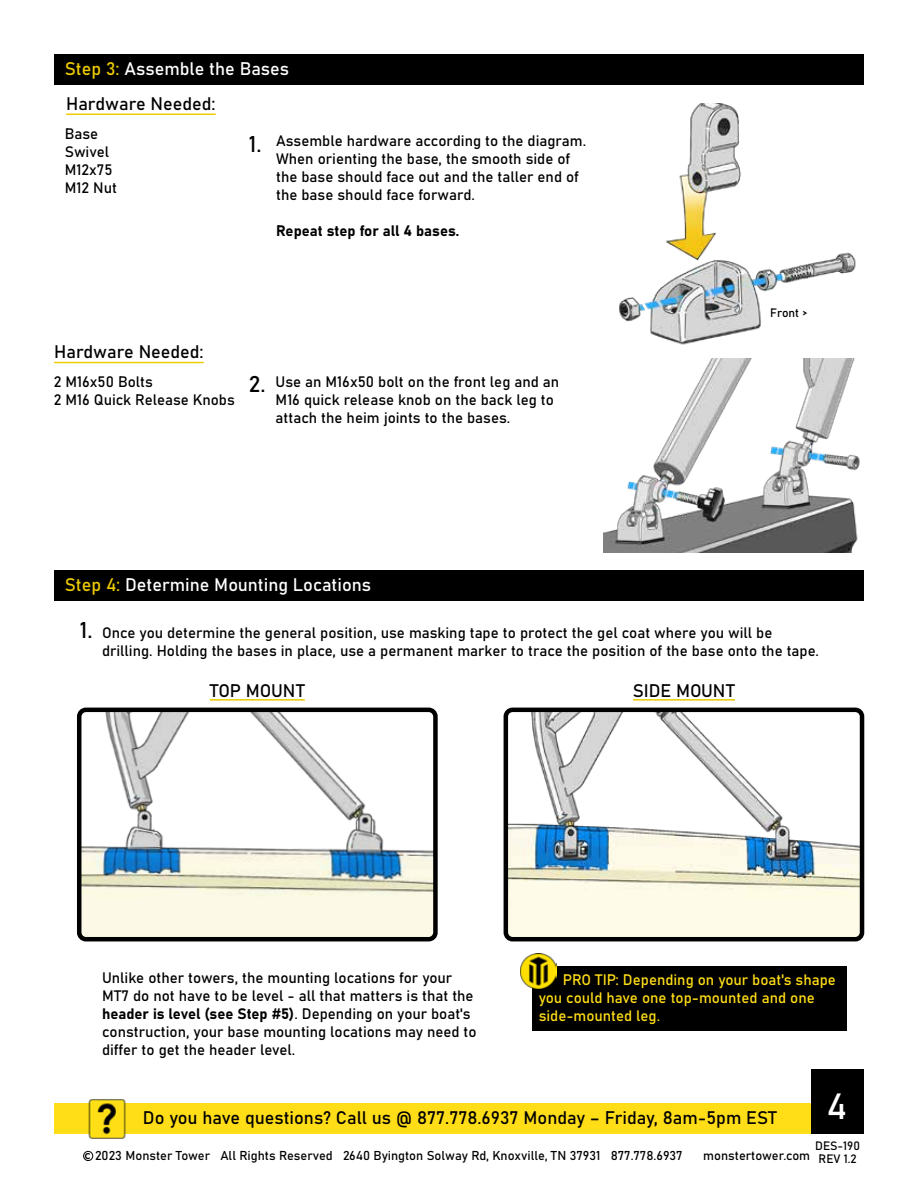
<style>
.page{position:relative;width:918px;height:1188px;background:#fff}
.page>*{position:absolute;margin:0;border:0;box-sizing:border-box;transform-origin:0 0}
.t1{font:36px "Bahnschrift";color:#fff}
.t2{font:22.5px "Bahnschrift";color:#000}
.t3{font:18px "Bahnschrift";color:#000}
.t4{font:18px "Bahnschrift";color:#fff}
.t5{font:15px/18px "Bahnschrift";color:#000}
.t6{font:15px/18px "Bahnschrift";color:#ffde17}
.t7{font:12.75px "Bahnschrift";color:#000}
.t8{font:12px/12.9px "Bahnschrift";color:#000}
.s1{color:#edcb00}
.s2{font-family:"Futura PT";font-weight:500;font-size:13.8px}
</style>
<div class="page">
<div style="left:54px;top:1103px;width:810px;height:31px;background:#ffde17"></div>
<div style="left:54px;top:54px;width:810px;height:31px;background:#000"></div>
<img style="left:88px;top:1099px;width:38px;height:40px">
<div style="left:83px;top:1151px;width:10px;height:10px;border:1px solid #000;border-radius:50%"></div>
<div style="left:812px;top:1069px;width:52px;height:65px;background:#000"></div>
<div style="left:54px;top:570px;width:810px;height:31px;background:#000"></div>
<img style="left:619px;top:104px;width:237px;height:241px">
<hr style="left:66px;top:114px;width:150px;height:1px;background:#edcb00">
<img style="left:604px;top:358px;width:256px;height:195px">
<hr style="left:54px;top:362px;width:150px;height:1px;background:#edcb00">
<img style="left:82px;top:713px;width:351px;height:223px">
<div style="left:77px;top:708px;width:361px;height:233px;border:4px solid #000;border-radius:7px"></div>
<img style="left:509px;top:713px;width:350px;height:223px">
<div style="left:504px;top:708px;width:360px;height:233px;border:4px solid #000;border-radius:7px"></div>
<hr style="left:210px;top:699px;width:95px;height:2px;background:#edcb00">
<hr style="left:633px;top:699px;width:102px;height:2px;background:#edcb00">
<div style="left:532px;top:966px;width:315px;height:65px;background:#000"></div>
<img style="left:521px;top:953px;width:36px;height:36px">
<p class="t4" style="left:65px;top:55px;width:226px"><span class="s1">Step 3:</span> Assemble the Bases</p>
<p class="t3" style="left:66px;top:90px;width:151px">Hardware Needed:</p>
<p class="t5" style="left:65px;top:124px;width:54px">Base<br>Swivel<br>M12x75<br>M12 Nut</p>
<h2 class="t2" style="left:249px;top:127px;width:14px">1.</h2>
<p class="t5" style="left:276px;top:131px;width:312px">Assemble hardware according to the diagram.<br>When orienting the base, the smooth side of the base should face out and the taller end of the base should face forward.</p>
<p class="t5" style="left:276px;top:221px;width:185px">Repeat step for all 4 bases.</p>
<p class="t3" style="left:54px;top:338px;width:151px">Hardware Needed:</p>
<p class="t5" style="left:54px;top:371px;width:183px">2 M16x50 Bolts<br>2 M16 Quick Release Knobs</p>
<h2 class="t2" style="left:249px;top:367px;width:18px">2.</h2>
<p class="t5" style="left:276px;top:371px;width:285px">Use an M16x50 bolt on the front leg and an<br>M16 quick release knob on the back leg to attach the heim joints to the bases.</p>
<p class="t8" style="left:770px;top:306px;width:39px">Front &gt;</p>
<p class="t4" style="left:65px;top:571px;width:308px"><span class="s1">Step 4:</span> Determine Mounting Locations</p>
<p class="t5" style="left:102px;top:622px;width:718px">Once you determine the general position, use masking tape to protect the gel coat where you will be drilling. Holding the bases in place, use a permanent marker to trace the position of the base onto the tape.</p>
<h2 class="t2" style="left:80px;top:613px;width:14px">1.</h2>
<p class="t3" style="left:210px;top:677px;width:97px">TOP MOUNT</p>
<p class="t3" style="left:633px;top:677px;width:103px">SIDE MOUNT</p>
<p class="t5" style="left:102px;top:967px;width:376px">Unlike other towers, the mounting locations for your MT7 do not have to be level - all that matters is that the header is level (see Step #5). Depending on your boat's construction, your base mounting locations may need to differ to get the header level.</p>
<p class="t6" style="left:539px;top:970px;width:299px;text-indent:24px">PRO TIP: Depending on your boat's shape you could have one top-mounted and one side-mounted leg.</p>
<h1 class="t1" style="left:826px;top:1079px;width:22px">4</h1>
<p class="t3" style="left:143px;top:1104px;width:635px">Do you have questions? Call us @ 877.778.6937 Monday – Friday, 8am-5pm EST</p>
<p class="t7" style="left:85px;top:1146px;width:600px"><span class="s2">c</span> 2023 Monster Tower All Rights Reserved 2640 Byington Solway Rd, Knoxville, TN 37931 877.778.6937</p>
<p class="t7" style="left:703px;top:1146px;width:108px">monstertower.com</p>
<p class="t8" style="left:815px;top:1139px;width:46px">DES-190<br>REV 1.2</p>
</div>
